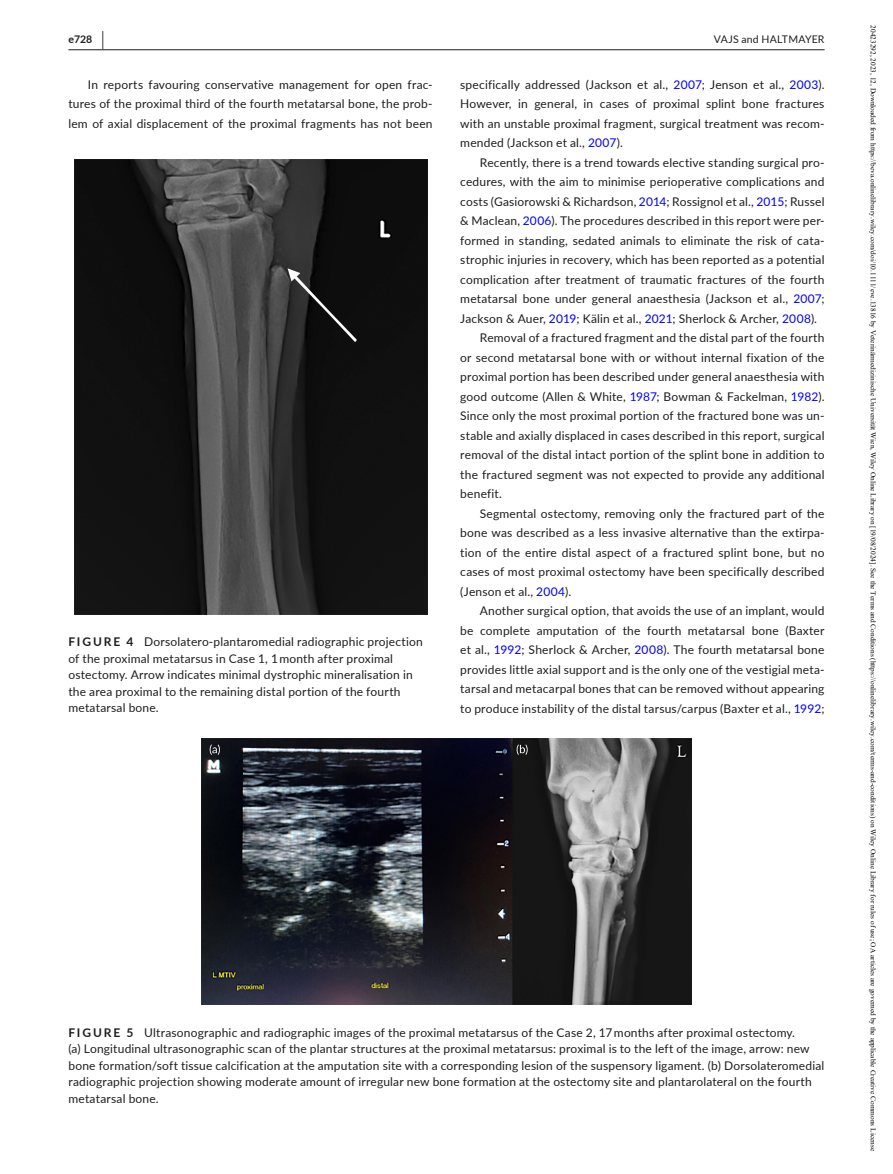
<style>
.page{position:relative;width:893px;height:1174px;background:#fff}
.page>*{position:absolute;margin:0;border:0;box-sizing:border-box;transform-origin:0 0}
.t1{font:12px/19.5px "Lato Regular 2";letter-spacing:.015em;color:#1d1e1f;text-align:justify}
.t2{font:12px/16.5px "Lato";letter-spacing:.015em;color:#1d1e1f}
.t3{font:10.5px "Lato Regular 2";letter-spacing:.02em;color:#1d1e1f}
.t4{font:700 10.5px "Lato";color:#1d1e1f}
.t5{font:7.35px "Times New Roman";color:#000}
.s1{font-family:"Lato Bold 2";font-weight:400;font-size:19.5px}
.s2{color:#00f}
.s3{font-family:"Lato Bold 2"}
.s4{font-weight:700}
</style>
<div class="page">
<hr style="left:68px;top:49px;width:756px;height:1px;background:#1d1e1f">
<img style="left:74px;top:159px;width:353px;height:455px">
<img style="left:202px;top:738px;width:489px;height:266px">
<p class="t4" style="left:68px;top:31px;width:37px">e728 <span class="s1">|</span></p>
<p class="t3" style="left:714px;top:31px;width:112px">VAJS and HALTMAYER</p>
<p class="t1" style="left:68px;top:74px;width:366px;text-indent:20px">In reports favouring conservative management for open frac&shy;tures of the proximal third of the fourth metatarsal bone, the prob&shy;lem of axial displacement of the proximal fragments has not been</p>
<p class="t1" style="left:460px;top:74px;width:366px">specifically addressed (Jackson et al., <span class="s2">2007</span>; Jenson et al., <span class="s2">2003</span>).<br>However, in general, in cases of proximal splint bone fractures with an unstable proximal fragment, surgical treatment was recom&shy;mended (Jackson et al., <span class="s2">2007</span>).</p>
<p class="t1" style="left:480px;top:152px;width:346px">Recently, there is a trend towards elective standing surgical pro-</p>
<p class="t1" style="left:460px;top:171px;width:366px">cedures, with the aim to minimise perioperative complications and</p>
<p class="t1" style="left:460px;top:191px;width:366px">costs (Gasiorowski &amp; Richardson, <span class="s2">2014</span>; Rossignol et al., <span class="s2">2015</span>; Russel</p>
<p class="t1" style="left:460px;top:210px;width:366px">&amp; Maclean, <span class="s2">2006</span>). The procedures described in this report were per-</p>
<p class="t1" style="left:460px;top:230px;width:366px">formed in standing, sedated animals to eliminate the risk of cata-</p>
<p class="t1" style="left:460px;top:249px;width:366px">strophic injuries in recovery, which has been reported as a potential</p>
<p class="t1" style="left:460px;top:269px;width:366px">complication after treatment of traumatic fractures of the fourth</p>
<p class="t1" style="left:460px;top:288px;width:366px">metatarsal bone under general anaesthesia (Jackson et al., <span class="s2">2007</span>;</p>
<p class="t1" style="left:460px;top:308px;width:358px">Jackson &amp; Auer, <span class="s2">2019</span>; Kälin et al., <span class="s2">2021</span>; Sherlock &amp; Archer, <span class="s2">2008</span>).</p>
<p class="t1" style="left:480px;top:327px;width:346px">Removal of a fractured fragment and the distal part of the fourth</p>
<p class="t1" style="left:460px;top:347px;width:366px">or second metatarsal bone with or without internal fixation of the</p>
<p class="t1" style="left:460px;top:366px;width:366px">proximal portion has been described under general anaesthesia with</p>
<p class="t1" style="left:460px;top:386px;width:366px">good outcome (Allen &amp; White, <span class="s2">1987</span>; Bowman &amp; Fackelman, <span class="s2">1982</span>).</p>
<p class="t1" style="left:460px;top:405px;width:366px">Since only the most proximal portion of the fractured bone was un-</p>
<p class="t1" style="left:460px;top:425px;width:366px">stable and axially displaced in cases described in this report, surgical</p>
<p class="t1" style="left:460px;top:444px;width:366px">removal of the distal intact portion of the splint bone in addition to</p>
<p class="t1" style="left:460px;top:464px;width:366px">the fractured segment was not expected to provide any additional</p>
<p class="t1" style="left:460px;top:483px;width:43px">benefit.</p>
<p class="t1" style="left:480px;top:503px;width:346px">Segmental ostectomy, removing only the fractured part of the</p>
<p class="t1" style="left:460px;top:522px;width:366px">bone was described as a less invasive alternative than the extirpa-</p>
<p class="t1" style="left:460px;top:542px;width:366px">tion of the entire distal aspect of a fractured splint bone, but no</p>
<p class="t1" style="left:460px;top:561px;width:366px">cases of most proximal ostectomy have been specifically described</p>
<p class="t1" style="left:460px;top:581px;width:113px">(Jenson et al., <span class="s2">2004</span>).</p>
<p class="t1" style="left:480px;top:600px;width:346px">Another surgical option, that avoids the use of an implant, would</p>
<p class="t1" style="left:460px;top:620px;width:366px">be complete amputation of the fourth metatarsal bone (Baxter</p>
<p class="t1" style="left:460px;top:639px;width:366px">et al., <span class="s2">1992</span>; Sherlock &amp; Archer, <span class="s2">2008</span>). The fourth metatarsal bone</p>
<p class="t1" style="left:460px;top:659px;width:366px">provides little axial support and is the only one of the vestigial meta-</p>
<p class="t1" style="left:460px;top:678px;width:366px">tarsal and metacarpal bones that can be removed without appearing</p>
<p class="t1" style="left:460px;top:698px;width:366px">to produce instability of the distal tarsus/carpus (Baxter et al., <span class="s2">1992</span>;</p>
<p class="t2" style="left:68px;top:633px;width:356px"><span class="s3">FIGURE 4</span> Dorsolatero-plantaromedial radiographic projection of the proximal metatarsus in Case 1, 1 month after proximal</p>
<p class="t1" style="left:68px;top:666px;width:346px;line-height:16.5px;text-align:left">ostectomy. Arrow indicates minimal dystrophic mineralisation in the area proximal to the remaining distal portion of the fourth metatarsal bone.</p>
<p class="t2" style="left:68px;top:1023px;width:728px"><span class="s4">FIGURE 5</span> Ultrasonographic and radiographic images of the proximal metatarsus of the Case 2, 17 months after proximal ostectomy.</p>
<p class="t1" style="left:68px;top:1040px;width:757px;line-height:16.5px;text-align:left">(a) Longitudinal ultrasonographic scan of the plantar structures at the proximal metatarsus: proximal is to the left of the image, arrow: new bone formation/soft tissue calcification at the amputation site with a corresponding lesion of the suspensory ligament. (b) Dorsolateromedial radiographic projection showing moderate amount of irregular new bone formation at the ostectomy site and plantarolateral on the fourth metatarsal bone.</p>
<p class="t5" style="left:878px;top:25px;width:1127px;rotate:90deg">20423292, 2023, 12, Downloaded from https://beva.onlinelibrary.wiley.com/doi/10.1111/eve.13816 by Veterinärmedizinische Universität Wien, Wiley Online Library on [19/08/2024]. See the Terms and Conditions (https://onlinelibrary.wiley.com/terms-and-conditions) on Wiley Online Library for rules of use; OA articles are governed by the applicable Creative Commons License</p>
</div>
